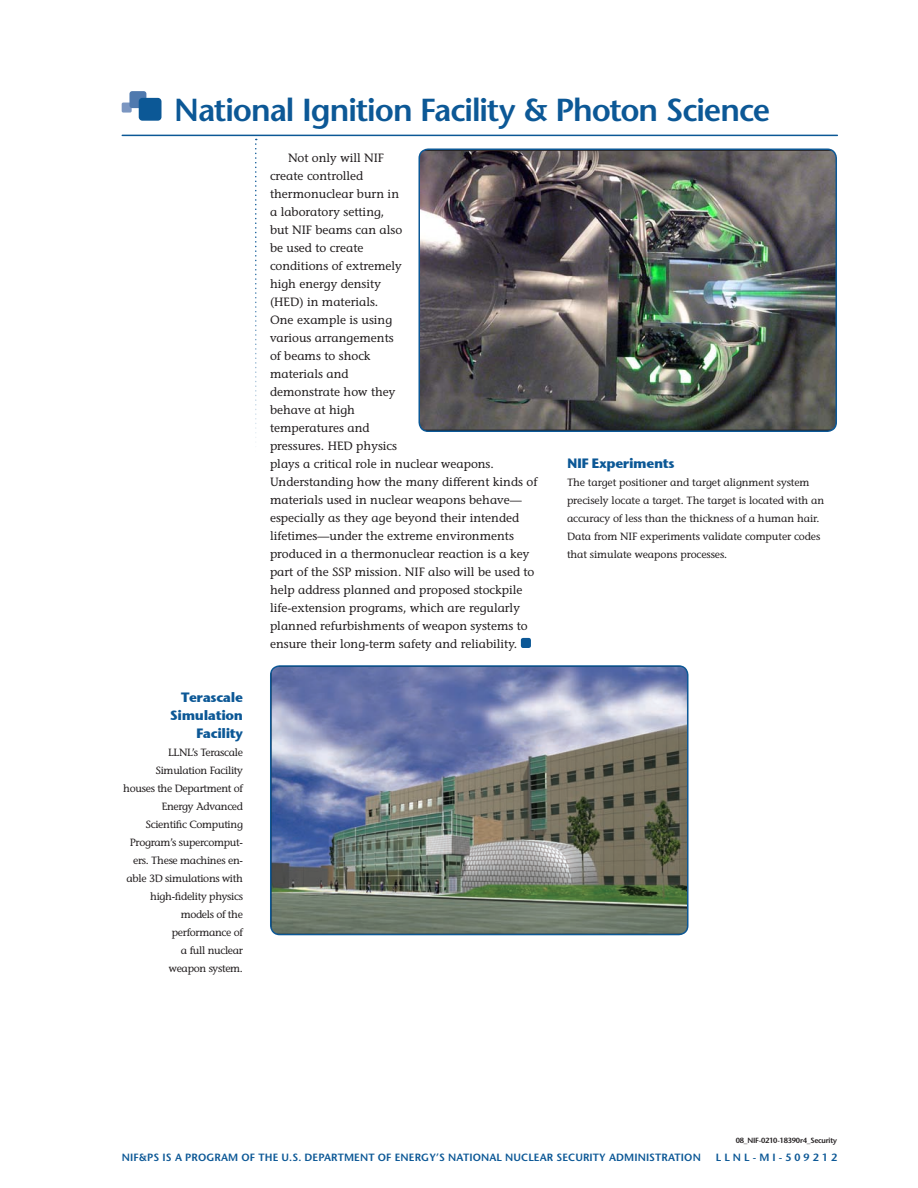
<style>
.page{position:relative;width:918px;height:1188px;background:#fff}
.page>*{position:absolute;margin:0;border:0;box-sizing:border-box;transform-origin:0 0}
.t1{font:600 31.8px "Stone Sans";letter-spacing:-.03em;color:#0c5896}
.PhotoHead2{font:700 13.5px "Stone Sans ITC";letter-spacing:-.03em;color:#0c5896}
.BODY_COPY{font:12px/18px "Stone Informal";color:#231f20}
.t2{font:10.5px/18px "Stone Informal";letter-spacing:-.03em;color:#231f20;text-align:right}
.t3{font:10.5px/18px "Stone Informal";letter-spacing:-.01em;color:#231f20}
.t4{font:600 10.5px "Stone Sans";letter-spacing:.01em;color:#0c5896}
.t5{font:600 10.5px "Stone Sans";letter-spacing:.295em;color:#0c5896}
.NIF_NUMBER{font:600 7.5px "Stone Sans";letter-spacing:-.03em;color:#231f20}
</style>
<div class="page">
<hr style="left:122px;top:135px;width:715px;height:1px;background:#0c5896">
<svg style="left:255px;top:139px;width:2px;height:299px"></svg>
<div style="left:122px;top:103px;width:10px;height:10px;background:#7b96c1;border-radius:2px"></div>
<div style="left:129px;top:91px;width:17px;height:17px;background:#4f79ae;border-radius:3px"></div>
<div style="left:139px;top:98px;width:23px;height:23px;background:#0c5896;border-radius:4px"></div>
<div style="left:521px;top:638px;width:10px;height:10px;background:#0c5896;border-radius:2px"></div>
<img style="left:419px;top:150px;width:417px;height:281px">
<div style="left:419px;top:148px;width:418px;height:284px;border:2px solid #0c5896;border-radius:9px"></div>
<img style="left:271px;top:668px;width:416px;height:267px">
<div style="left:270px;top:665px;width:419px;height:270px;border:2px solid #0c5896;border-radius:9px"></div>
<h1 class="t1" style="left:174px;top:90px;width:597px">National Ignition Facility &amp; Photon Science</h1>
<p class="PhotoHead2" style="left:181px;top:685px;width:63px">Terascale</p>
<p class="PhotoHead2" style="left:170px;top:703px;width:74px">Simulation</p>
<p class="PhotoHead2" style="left:196px;top:721px;width:48px">Facility</p>
<p class="t2" style="left:123px;top:743px;width:121px">LLNL’s Terascale<br>Simulation Facility houses the Department of<br>Energy Advanced<br>Scientific Computing<br>Program’s supercomput&shy;ers. These machines en&shy;able 3D simulations with high-fidelity physics models of the performance of<br>a full nuclear<br>weapon system.</p>
<p class="BODY_COPY" style="left:270px;top:149px;width:269px;text-indent:18px">Not only will NIF<br>create controlled<br>thermonuclear burn in<br>a laboratory setting,<br>but NIF beams can also<br>be used to create<br>conditions of extremely<br>high energy density<br>(HED) in materials.<br>One example is using<br>various arrangements<br>of beams to shock<br>materials and<br>demonstrate how they<br>behave at high<br>temperatures and<br>pressures. HED physics<br>plays a critical role in nuclear weapons.<br>Understanding how the many different kinds of materials used in nuclear weapons behave— especially as they age beyond their intended lifetimes—under the extreme environments produced in a thermonuclear reaction is a key part of the SSP mission. NIF also will be used to help address planned and proposed stockpile life-extension programs, which are regularly planned refurbishments of weapon systems to ensure their long-term safety and reliability.</p>
<p class="PhotoHead2" style="left:567px;top:451px;width:109px">NIF Experiments</p>
<p class="t3" style="left:567px;top:473px;width:259px">The target positioner and target alignment system precisely locate a target. The target is located with an accuracy of less than the thickness of a human hair.<br>Data from NIF experiments validate computer codes that simulate weapons processes.</p>
<p class="NIF_NUMBER" style="left:736px;top:1136px;width:103px">08_NIF-0210-18390r4_Security</p>
<p class="t4" style="left:122px;top:1151px;width:581px">NIF&amp;PS IS A PROGRAM OF THE U.S. DEPARTMENT OF ENERGY’S NATIONAL NUCLEAR SECURITY ADMINISTRATION</p>
<p class="t5" style="left:716px;top:1151px;width:123px">LLNL-MI-509212</p>
</div>
